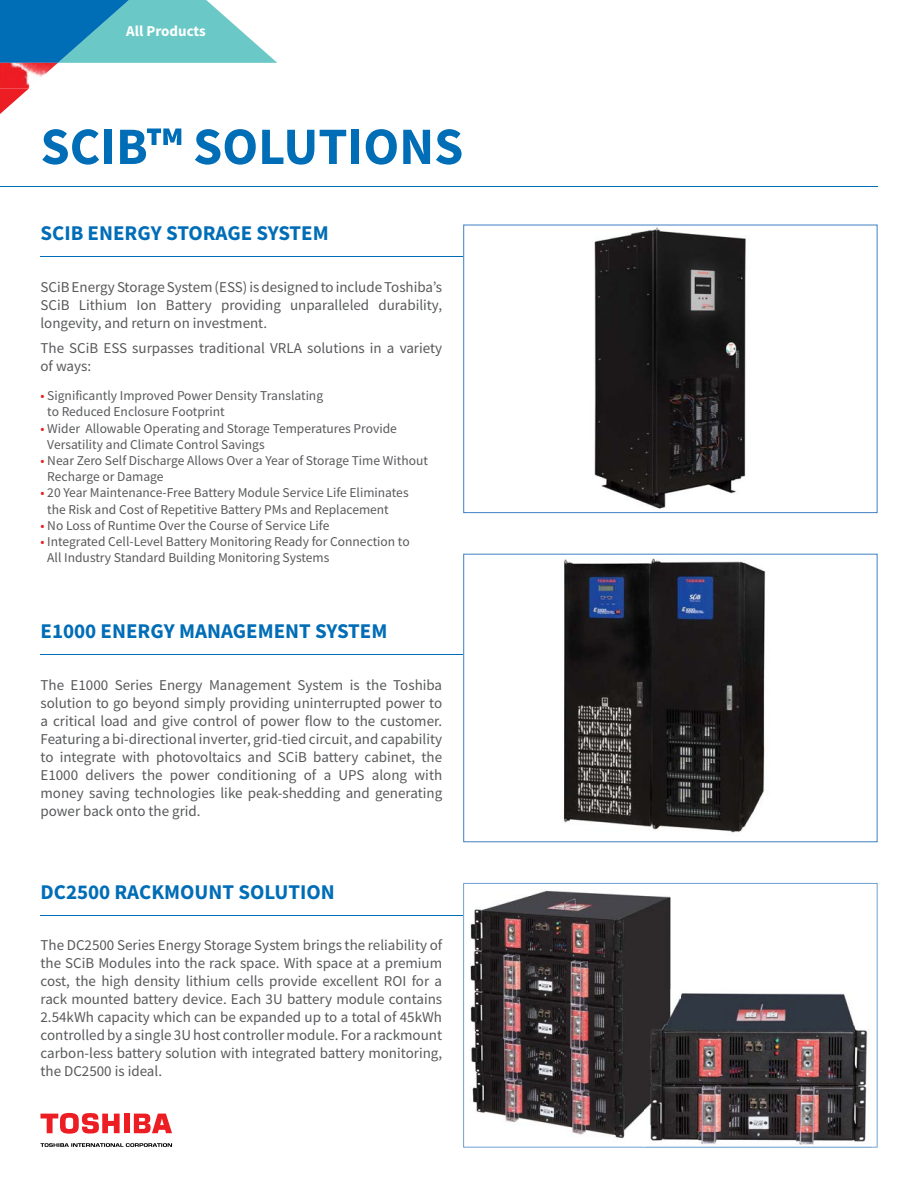
<style>
.page{position:relative;width:918px;height:1188px;background:#fff}
.page>*{position:absolute;margin:0;border:0;box-sizing:border-box;transform-origin:0 0}
.t1{font:700 52.5px "Toshiba Sans";color:#006db7}
.t2{font:700 21px "Toshiba Sans";color:#006db7}
.t3{font:15px/18px "Toshiba Sans";color:#58595b;text-align:justify}
.t4{font:700 15px "Toshiba Sans";color:#fff}
.t5{font:13.5px/16.2px "Toshiba Sans";color:#58595b}
.s1{color:#ed1d24}
</style>
<div class="page">
<svg style="left:40px;top:1113px;width:80px;height:21px"></svg>
<div style="left:124px;top:1113px;width:5px;height:20px;background:#ed1d24"></div>
<svg style="left:134px;top:1114px;width:38px;height:19px"></svg>
<svg style="left:40px;top:1143px;width:132px;height:4px"></svg>
<svg style="left:0;top:0;width:277px;height:63px;background:#59b1c8"></svg>
<img style="left:0;top:63px;width:58px;height:25px">
<img style="left:0;top:88px;width:29px;height:26px">
<hr style="left:0;top:186px;width:878px;height:1px;background:#006db7">
<hr style="left:40px;top:256px;width:423px;height:1px;background:#006db7">
<hr style="left:40px;top:654px;width:423px;height:1px;background:#006db7">
<hr style="left:40px;top:915px;width:423px;height:1px;background:#006db7">
<img style="left:594px;top:227px;width:152px;height:282px">
<div style="left:463px;top:225px;width:415px;height:288px;border:1px solid #3f80c2"></div>
<img style="left:563px;top:558px;width:203px;height:275px">
<div style="left:463px;top:554px;width:415px;height:288px;border:1px solid #3f80c2"></div>
<svg style="left:463px;top:883px;width:414px;height:265px"></svg>
<img style="left:645px;top:989px;width:227px;height:159px">
<p class="t4" style="left:126px;top:21px;width:81px">All Products</p>
<h1 class="t1" style="left:40px;top:111px;width:424px">SCIB™ SOLUTIONS</h1>
<h2 class="t2" style="left:40px;top:219px;width:290px">SCIB ENERGY STORAGE SYSTEM</h2>
<p class="t3" style="left:40px;top:278px;width:403px">SCiB Energy Storage System (ESS) is designed to include Toshiba’s SCiB Lithium Ion Battery providing unparalleled durability, longevity, and return on investment.</p>
<p class="t3" style="left:40px;top:339px;width:403px">The SCiB ESS surpasses traditional VRLA solutions in a variety of ways:</p>
<p class="t5" style="left:47px;top:387px;width:277px;text-indent:-7px"><span class="s1">•</span> Significantly Improved Power Density Translating to Reduced Enclosure Footprint</p>
<p class="t5" style="left:47px;top:420px;width:351px;text-indent:-7px"><span class="s1">•</span> Wider Allowable Operating and Storage Temperatures Provide<br>Versatility and Climate Control Savings</p>
<p class="t5" style="left:47px;top:452px;width:382px;text-indent:-7px"><span class="s1">•</span> Near Zero Self Discharge Allows Over a Year of Storage Time Without<br>Recharge or Damage</p>
<p class="t5" style="left:47px;top:485px;width:363px;text-indent:-7px"><span class="s1">•</span> 20 Year Maintenance-Free Battery Module Service Life Eliminates the Risk and Cost of Repetitive Battery PMs and Replacement</p>
<p class="t5" style="left:40px;top:517px;width:290px"><span class="s1">•</span> No Loss of Runtime Over the Course of Service Life</p>
<p class="t5" style="left:47px;top:533px;width:364px;text-indent:-7px"><span class="s1">•</span> Integrated Cell-Level Battery Monitoring Ready for Connection to<br>All Industry Standard Building Monitoring Systems</p>
<h2 class="t2" style="left:40px;top:617px;width:348px">E1000 ENERGY MANAGEMENT SYSTEM</h2>
<p class="t3" style="left:40px;top:676px;width:403px">The E1000 Series Energy Management System is the Toshiba solution to go beyond simply providing uninterrupted power to a critical load and give control of power flow to the customer.<br>Featuring a bi-directional inverter, grid-tied circuit, and capability to integrate with photovoltaics and SCiB battery cabinet, the E1000 delivers the power conditioning of a UPS along with money saving technologies like peak-shedding and generating power back onto the grid.</p>
<h2 class="t2" style="left:40px;top:878px;width:296px">DC2500 RACKMOUNT SOLUTION</h2>
<p class="t3" style="left:40px;top:936px;width:404px">The DC2500 Series Energy Storage System brings the reliability of the SCiB Modules into the rack space. With space at a premium cost, the high density lithium cells provide excellent ROI for a rack mounted battery device. Each 3U battery module contains 2.54kWh capacity which can be expanded up to a total of 45kWh controlled by a single 3U host controller module. For a rackmount carbon-less battery solution with integrated battery monitoring, the DC2500 is ideal.</p>
</div>
